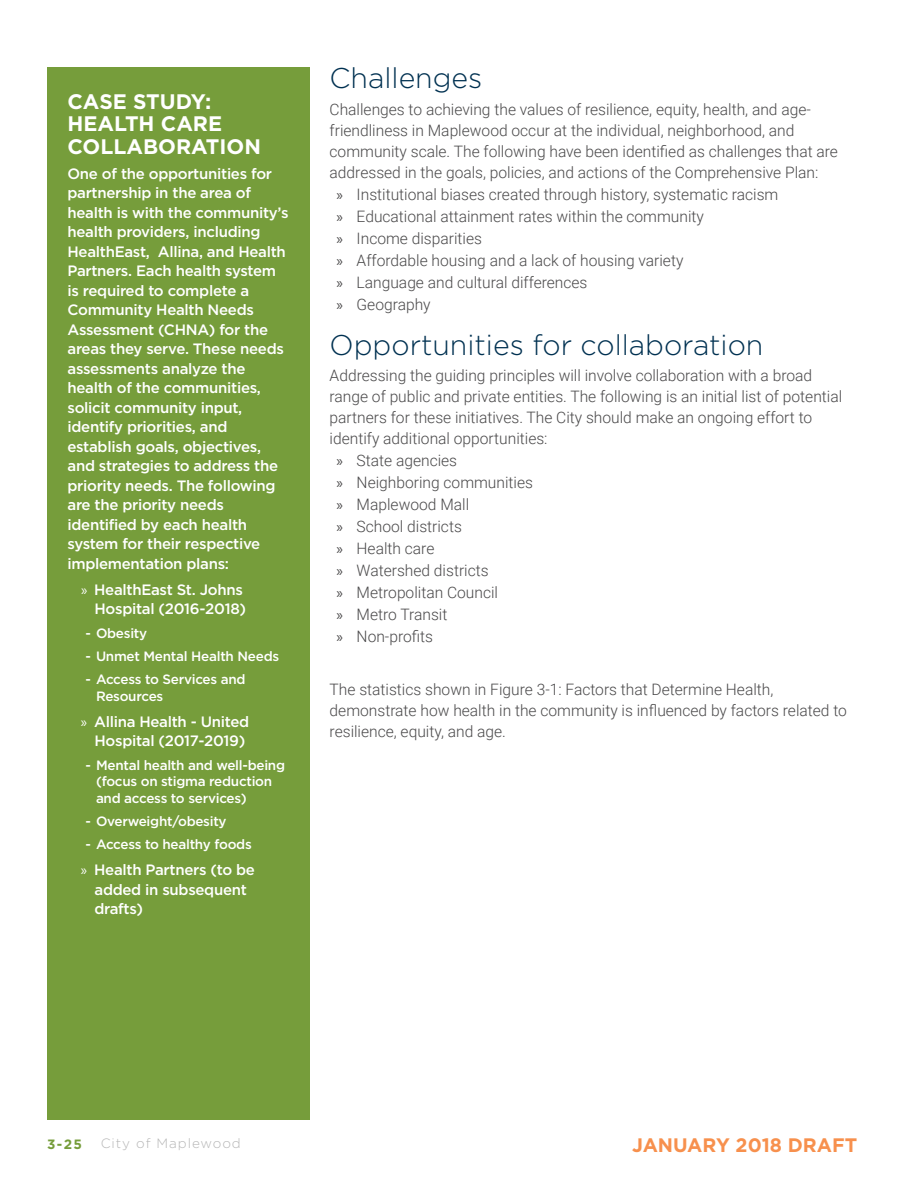
<style>
.page{position:relative;width:918px;height:1188px;background:#fff}
.page>*{position:absolute;margin:0;border:0;box-sizing:border-box;transform-origin:0 0}
.t1{font:300 28.5px "Gotham";color:#003151}
.t2{font:700 21px/22.5px "Gotham";color:#fff}
.t3{font:700 19.5px "Gotham";color:#f7904d}
.t4{font:300 15.75px/21px "Roboto";color:#4a494a}
.t5{font:500 15px/19.5px "Gotham";letter-spacing:-.02em;color:#fff}
.t6{font:500 13.5px/16.5px "Gotham";letter-spacing:-.02em;color:#fff}
.t7{font:300 13.5px "Gotham";letter-spacing:.07em;color:#b6b6b6}
.t8{font:700 13.5px "Gotham";color:#769d3b}
.s1{font-family:"Myriad Pro";font-weight:400}
</style>
<div class="page">
<div style="left:47px;top:68px;width:262px;height:1052px;background:#769d3b"></div>
<h2 class="t2" style="left:68px;top:90px;width:195px">CASE STUDY:<br>HEALTH CARE<br>COLLABORATION</h2>
<p class="t5" style="left:68px;top:163px;width:223px">One of the opportunities for partnership in the area of health is with the community’s health providers, including<br>HealthEast, Allina, and Health<br>Partners. Each health system is required to complete a<br>Community Health Needs<br>Assessment (CHNA) for the areas they serve. These needs assessments analyze the health of the communities, solicit community input, identify priorities, and establish goals, objectives, and strategies to address the priority needs. The following are the priority needs identified by each health system for their respective implementation plans:</p>
<p class="t5" style="left:81px;top:579px;width:167px;text-align:right"><span class="s1">»</span> HealthEast St. Johns<br>Hospital (2016-2018)</p>
<p class="t6" style="left:85px;top:624px;width:63px">- Obesity</p>
<p class="t6" style="left:85px;top:648px;width:195px">- Unmet Mental Health Needs</p>
<p class="t6" style="left:96px;top:671px;width:151px;text-indent:-11px">- Access to Services and<br>Resources</p>
<p class="t5" style="left:81px;top:711px;width:170px;text-align:right"><span class="s1">»</span> Allina Health - United<br>Hospital (2017-2019)</p>
<p class="t6" style="left:96px;top:756px;width:191px;text-indent:-11px">- Mental health and well-being (focus on stigma reduction and access to services)</p>
<p class="t6" style="left:85px;top:813px;width:143px">- Overweight/obesity</p>
<p class="t6" style="left:85px;top:836px;width:168px">- Access to healthy foods</p>
<p class="t5" style="left:94px;top:860px;width:162px;text-indent:-14px"><span class="s1">»</span> Health Partners (to be added in subsequent drafts)</p>
<h1 class="t1" style="left:330px;top:63px;width:154px">Challenges</h1>
<p class="t4" style="left:330px;top:98px;width:483px">Challenges to achieving the values of resilience, equity, health, and age-</p>
<p class="t4" style="left:330px;top:119px;width:466px">friendliness in Maplewood occur at the individual, neighborhood, and</p>
<p class="t4" style="left:330px;top:140px;width:510px">community scale. The following have been identified as challenges that are</p>
<p class="t4" style="left:330px;top:161px;width:490px">addressed in the goals, policies, and actions of the Comprehensive Plan:</p>
<p class="t4" style="left:336px;top:183px;width:444px"><span class="s1">»</span> Institutional biases created through history, systematic racism</p>
<p class="t4" style="left:336px;top:205px;width:369px"><span class="s1">»</span> Educational attainment rates within the community</p>
<p class="t4" style="left:336px;top:227px;width:147px"><span class="s1">»</span> Income disparities</p>
<p class="t4" style="left:336px;top:249px;width:349px"><span class="s1">»</span> Affordable housing and a lack of housing variety</p>
<p class="t4" style="left:336px;top:271px;width:253px"><span class="s1">»</span> Language and cultural differences</p>
<p class="t4" style="left:336px;top:293px;width:96px"><span class="s1">»</span> Geography</p>
<h1 class="t1" style="left:330px;top:329px;width:435px">Opportunities for collaboration</h1>
<p class="t4" style="left:330px;top:365px;width:484px">Addressing the guiding principles will involve collaboration with a broad</p>
<p class="t4" style="left:330px;top:386px;width:514px">range of public and private entities. The following is an initial list of potential</p>
<p class="t4" style="left:330px;top:407px;width:484px">partners for these initiatives. The City should make an ongoing effort to</p>
<p class="t4" style="left:330px;top:428px;width:219px">identify additional opportunities:</p>
<p class="t4" style="left:336px;top:449px;width:122px"><span class="s1">»</span> State agencies</p>
<p class="t4" style="left:336px;top:471px;width:198px"><span class="s1">»</span> Neighboring communities</p>
<p class="t4" style="left:336px;top:493px;width:134px"><span class="s1">»</span> Maplewood Mall</p>
<p class="t4" style="left:336px;top:515px;width:127px"><span class="s1">»</span> School districts</p>
<p class="t4" style="left:336px;top:537px;width:100px"><span class="s1">»</span> Health care</p>
<p class="t4" style="left:336px;top:559px;width:154px"><span class="s1">»</span> Watershed districts</p>
<p class="t4" style="left:336px;top:581px;width:163px"><span class="s1">»</span> Metropolitan Council</p>
<p class="t4" style="left:336px;top:603px;width:113px"><span class="s1">»</span> Metro Transit</p>
<p class="t4" style="left:336px;top:625px;width:98px"><span class="s1">»</span> Non-profits</p>
<p class="t4" style="left:330px;top:678px;width:519px">The statistics shown in Figure 3-1: Factors that Determine Health, demonstrate how health in the community is influenced by factors related to resilience, equity, and age.</p>
<p class="t8" style="left:47px;top:1137px;width:36px">3-25</p>
<p class="t7" style="left:101px;top:1136px;width:142px">City of Maplewood</p>
<p class="t3" style="left:632px;top:1134px;width:226px">JANUARY 2018 DRAFT</p>
</div>
